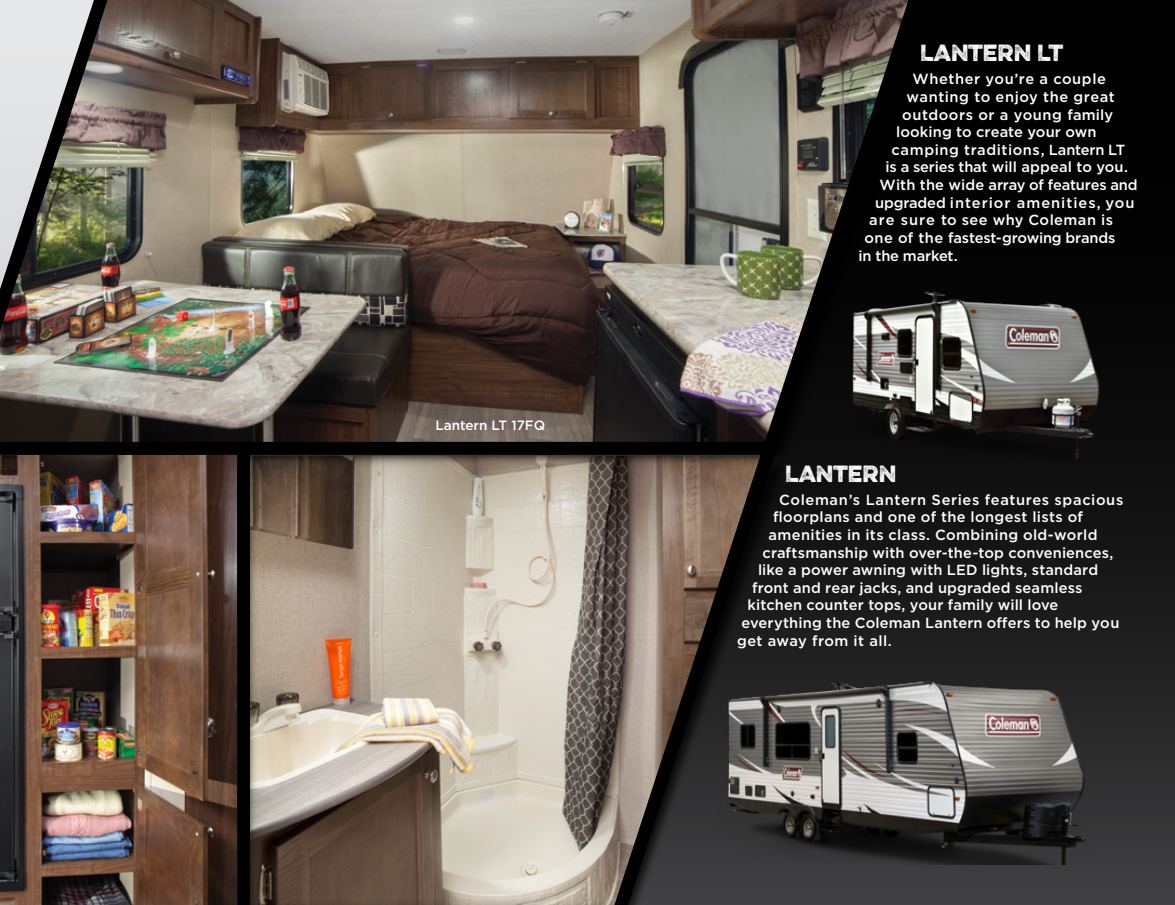
<style>
.page{position:relative;width:1175px;height:905px;background:#fff}
.page>*{position:absolute;margin:0;border:0;box-sizing:border-box;transform-origin:0 0}
.t1{font:21px "Eveleth";letter-spacing:-.01em;color:#fff}
.t2{font:500 14.7px "Gotham";letter-spacing:.01em;color:#fff}
.t3{font:500 14.7px "Gotham";letter-spacing:-.01em;color:#fff}
.t4{font:500 14.7px "Gotham";letter-spacing:.04em;color:#fff}
.t5{font:500 14.7px "Gotham";letter-spacing:.03em;color:#fff}
.t6{font:500 14.7px "Gotham";letter-spacing:.045em;color:#fff}
.t7{font:500 14.7px "Gotham";letter-spacing:.065em;color:#fff}
.t8{font:500 14.7px "Gotham";letter-spacing:.035em;color:#fff}
.t9{font:500 13.5px "Gotham";color:#fff}
</style>
<div class="page">
<svg style="left:922px;top:0;width:252px;height:904px;background:#111"></svg>
<div style="left:245px;top:455px;width:525px;height:449px;background:#000;opacity:.52"></div>
<img style="left:0;top:0;width:614px;height:439px">
<img style="left:0;top:455px;width:236px;height:449px">
<img style="left:922px;top:664px;width:172px;height:200px">
<img style="left:0;top:0;width:107px;height:331px">
<img style="left:614px;top:0;width:308px;height:904px">
<img style="left:824px;top:280px;width:282px;height:197px">
<div style="left:0;top:439px;width:770px;height:15px;background:#000"></div>
<div style="left:236px;top:446px;width:14px;height:458px;background:#000"></div>
<p class="t9" style="left:435px;top:417px;width:111px">Lantern LT 17FQ</p>
<h1 class="t1" style="left:920px;top:37px;width:145px">LANTERN LT</h1>
<p class="t4" style="left:912px;top:69px;width:195px">Whether you’re a couple</p>
<p class="t4" style="left:906px;top:87px;width:210px">wanting to enjoy the great</p>
<p class="t4" style="left:902px;top:105px;width:212px">outdoors or a young family</p>
<p class="t2" style="left:896px;top:122px;width:202px">looking to create your own</p>
<p class="t8" style="left:891px;top:140px;width:235px">camping traditions, Lantern LT</p>
<p class="t3" style="left:885px;top:158px;width:244px">is a series that will appeal to you.</p>
<p class="t3" style="left:879px;top:175px;width:260px">With the wide array of features and</p>
<p class="t7" style="left:875px;top:193px;width:261px">upgraded interior amenities, you</p>
<p class="t5" style="left:869px;top:210px;width:245px">are sure to see why Coleman is</p>
<p class="t3" style="left:864px;top:228px;width:252px">one of the fastest-growing brands</p>
<p class="t3" style="left:858px;top:246px;width:101px">in the market.</p>
<h1 class="t1" style="left:785px;top:457px;width:113px">LANTERN</h1>
<p class="t6" style="left:779px;top:490px;width:346px">Coleman’s Lantern Series features spacious</p>
<p class="t2" style="left:773px;top:507px;width:311px">floorplans and one of the longest lists of</p>
<p class="t2" style="left:768px;top:525px;width:330px">amenities in its class. Combining old-world</p>
<p class="t2" style="left:762px;top:542px;width:352px">craftsmanship with over-the-top conveniences,</p>
<p class="t2" style="left:758px;top:560px;width:342px">like a power awning with LED lights, standard</p>
<p class="t2" style="left:752px;top:578px;width:332px">front and rear jacks, and upgraded seamless</p>
<p class="t2" style="left:747px;top:595px;width:312px">kitchen counter tops, your family will love</p>
<p class="t2" style="left:741px;top:613px;width:379px">everything the Coleman Lantern offers to help you</p>
<p class="t5" style="left:737px;top:631px;width:156px">get away from it all.</p>
</div>
